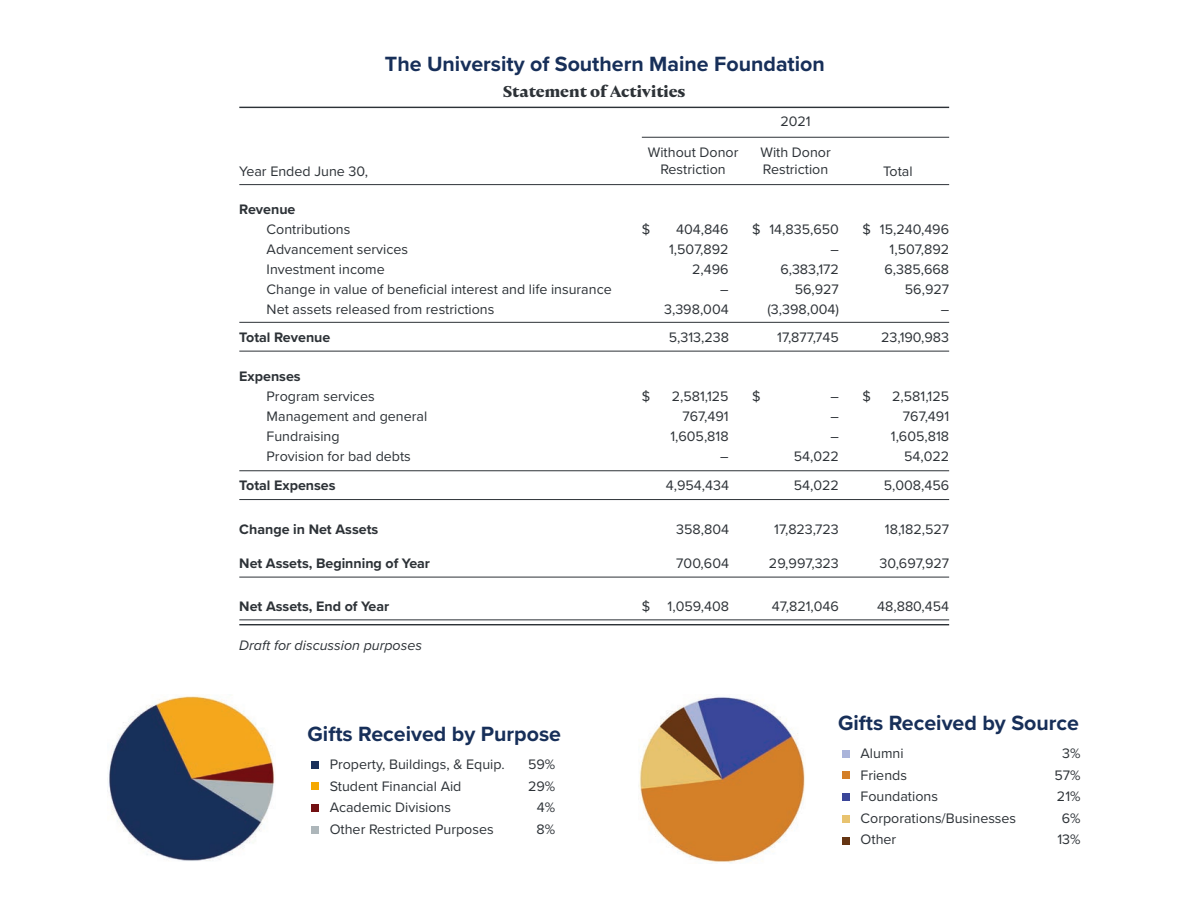
<style>
.page{position:relative;width:1188px;height:918px;background:#fff}
.page>*{position:absolute;margin:0;border:0;box-sizing:border-box;transform-origin:0 0}
.t1{font:700 21.3px "Proxima Nova";color:#172f59}
.t2{font:700 15.6px "Nocturne Serif";color:#2d3237}
.t3{font:14.25px/17.1px "Proxima Nova";color:#2d3237;text-align:center}
.t4{font:700 14.25px "Proxima Nova";color:#2d3237}
.t5{font:italic 14.25px "Proxima Nova";color:#2d3237}
</style>
<div class="page">
<hr style="left:239px;top:107px;width:710px;height:1px;background:#2d3237">
<hr style="left:239px;top:184px;width:710px;height:1px;background:#2d3237">
<hr style="left:239px;top:322px;width:710px;height:1px;background:#2d3237">
<hr style="left:239px;top:470px;width:710px;height:1px;background:#2d3237">
<hr style="left:239px;top:351px;width:710px;height:1px;background:#2d3237">
<hr style="left:239px;top:499px;width:710px;height:1px;background:#2d3237">
<hr style="left:239px;top:577px;width:710px;height:1px;background:#2d3237">
<hr style="left:239px;top:620px;width:710px;height:1px;background:#2d3237">
<hr style="left:239px;top:624px;width:710px;height:1px;background:#2d3237">
<hr style="left:642px;top:137px;width:307px;height:1px;background:#2d3237">
<img style="left:107px;top:696px;width:168px;height:165px">
<div style="left:312px;top:761px;width:7px;height:7px;background:#19305a"></div>
<div style="left:312px;top:783px;width:7px;height:7px;background:#f5a800"></div>
<div style="left:312px;top:805px;width:7px;height:7px;background:#731012"></div>
<div style="left:312px;top:826px;width:7px;height:8px;background:#adb6ba"></div>
<div style="left:842px;top:750px;width:8px;height:7px;background:#aab4da"></div>
<div style="left:842px;top:772px;width:8px;height:7px;background:#d37f28"></div>
<div style="left:842px;top:794px;width:8px;height:7px;background:#3b4699"></div>
<div style="left:842px;top:815px;width:8px;height:8px;background:#e8c36f"></div>
<div style="left:842px;top:837px;width:8px;height:7px;background:#653513"></div>
<img style="left:639px;top:697px;width:166px;height:166px">
<h2 class="t1" style="left:385px;top:48px;width:442px">The University of Southern Maine Foundation</h2>
<h2 class="t2" style="left:503px;top:82px;width:184px">Statement of Activities</h2>
<h4 class="t3" style="left:239px;top:162px;width:130px">Year Ended June 30,</h4>
<h4 class="t4" style="left:239px;top:199px;width:58px">Revenue</h4>
<h4 class="t3" style="left:267px;top:220px;width:85px">Contributions</h4>
<h4 class="t3" style="left:267px;top:240px;width:143px">Advancement services</h4>
<h4 class="t3" style="left:267px;top:260px;width:120px">Investment income</h4>
<h4 class="t3" style="left:267px;top:280px;width:347px">Change in value of beneficial interest and life insurance</h4>
<h4 class="t3" style="left:267px;top:300px;width:229px">Net assets released from restrictions</h4>
<h4 class="t4" style="left:239px;top:326px;width:93px">Total Revenue</h4>
<h4 class="t4" style="left:239px;top:366px;width:63px">Expenses</h4>
<h4 class="t3" style="left:267px;top:387px;width:110px">Program services</h4>
<h4 class="t3" style="left:267px;top:407px;width:162px">Management and general</h4>
<h4 class="t3" style="left:267px;top:427px;width:75px">Fundraising</h4>
<h4 class="t3" style="left:267px;top:447px;width:146px">Provision for bad debts</h4>
<h4 class="t4" style="left:239px;top:475px;width:98px">Total Expenses</h4>
<h4 class="t4" style="left:239px;top:518px;width:140px">Change in Net Assets</h4>
<h4 class="t4" style="left:239px;top:553px;width:192px">Net Assets, Beginning of Year</h4>
<h4 class="t4" style="left:239px;top:596px;width:152px">Net Assets, End of Year</h4>
<h4 class="t5" style="left:239px;top:634px;width:184px">Draft for discussion purposes</h4>
<h2 class="t1" style="left:308px;top:718px;width:255px">Gifts Received by Purpose</h2>
<h4 class="t3" style="left:330px;top:755px;width:177px">Property, Buildings, &amp; Equip.</h4>
<h4 class="t3" style="left:330px;top:777px;width:133px">Student Financial Aid</h4>
<h4 class="t3" style="left:330px;top:798px;width:123px">Academic Divisions</h4>
<h4 class="t3" style="left:330px;top:820px;width:166px">Other Restricted Purposes</h4>
<h4 class="t3" style="left:528px;top:755px;width:29px">59%</h4>
<h4 class="t3" style="left:528px;top:777px;width:29px">29%</h4>
<h4 class="t3" style="left:537px;top:798px;width:20px">4%</h4>
<h4 class="t3" style="left:537px;top:820px;width:20px">8%</h4>
<h4 class="t3" style="left:780px;top:112px;width:32px">2021</h4>
<h4 class="t3" style="left:648px;top:143px;width:92px">Without Donor<br>Restriction</h4>
<h4 class="t3" style="left:760px;top:143px;width:72px;text-align:left">With Donor<br>Restriction</h4>
<h4 class="t3" style="left:883px;top:162px;width:31px">Total</h4>
<h4 class="t3" style="left:642px;top:220px;width:10px">$</h4>
<h4 class="t3" style="left:676px;top:220px;width:54px">404,846</h4>
<h4 class="t3" style="left:669px;top:240px;width:61px">1,507,892</h4>
<h4 class="t3" style="left:692px;top:260px;width:38px">2,496</h4>
<h4 class="t3" style="left:720px;top:280px;width:10px">–</h4>
<h4 class="t3" style="left:664px;top:300px;width:66px">3,398,004</h4>
<h4 class="t3" style="left:752px;top:220px;width:10px">$</h4>
<h4 class="t3" style="left:769px;top:220px;width:71px">14,835,650</h4>
<h4 class="t3" style="left:830px;top:240px;width:10px">–</h4>
<h4 class="t3" style="left:780px;top:260px;width:60px">6,383,172</h4>
<h4 class="t3" style="left:795px;top:280px;width:46px">56,927</h4>
<h4 class="t3" style="left:767px;top:300px;width:73px">(3,398,004)</h4>
<h4 class="t3" style="left:862px;top:220px;width:10px">$</h4>
<h4 class="t3" style="left:880px;top:220px;width:71px">15,240,496</h4>
<h4 class="t3" style="left:890px;top:240px;width:61px">1,507,892</h4>
<h4 class="t3" style="left:884px;top:260px;width:66px">6,385,668</h4>
<h4 class="t3" style="left:905px;top:280px;width:46px">56,927</h4>
<h4 class="t3" style="left:941px;top:300px;width:10px">–</h4>
<h4 class="t3" style="left:669px;top:328px;width:62px">5,313,238</h4>
<h4 class="t3" style="left:777px;top:328px;width:63px">17,877,745</h4>
<h4 class="t3" style="left:881px;top:328px;width:69px">23,190,983</h4>
<h4 class="t3" style="left:642px;top:387px;width:10px">$</h4>
<h4 class="t3" style="left:672px;top:387px;width:58px">2,581,125</h4>
<h4 class="t3" style="left:682px;top:407px;width:48px">767,491</h4>
<h4 class="t3" style="left:670px;top:427px;width:60px">1,605,818</h4>
<h4 class="t3" style="left:720px;top:447px;width:10px">–</h4>
<h4 class="t3" style="left:752px;top:387px;width:10px">$</h4>
<h4 class="t3" style="left:830px;top:387px;width:10px">–</h4>
<h4 class="t3" style="left:830px;top:407px;width:10px">–</h4>
<h4 class="t3" style="left:830px;top:427px;width:10px">–</h4>
<h4 class="t3" style="left:794px;top:447px;width:47px">54,022</h4>
<h4 class="t3" style="left:862px;top:387px;width:10px">$</h4>
<h4 class="t3" style="left:892px;top:387px;width:58px">2,581,125</h4>
<h4 class="t3" style="left:903px;top:407px;width:48px">767,491</h4>
<h4 class="t3" style="left:891px;top:427px;width:60px">1,605,818</h4>
<h4 class="t3" style="left:904px;top:447px;width:47px">54,022</h4>
<h4 class="t3" style="left:666px;top:476px;width:65px">4,954,434</h4>
<h4 class="t3" style="left:676px;top:520px;width:54px">358,804</h4>
<h4 class="t3" style="left:794px;top:476px;width:47px">54,022</h4>
<h4 class="t3" style="left:774px;top:520px;width:66px">17,823,723</h4>
<h4 class="t3" style="left:884px;top:476px;width:67px">5,008,456</h4>
<h4 class="t3" style="left:885px;top:520px;width:66px">18,182,527</h4>
<h4 class="t3" style="left:676px;top:554px;width:54px">700,604</h4>
<h4 class="t3" style="left:769px;top:554px;width:71px">29,997,323</h4>
<h4 class="t3" style="left:879px;top:554px;width:71px">30,697,927</h4>
<h4 class="t3" style="left:642px;top:597px;width:10px">$</h4>
<h4 class="t3" style="left:668px;top:597px;width:63px">1,059,408</h4>
<h4 class="t3" style="left:772px;top:597px;width:69px">47,821,046</h4>
<h4 class="t3" style="left:877px;top:597px;width:73px">48,880,454</h4>
<h2 class="t1" style="left:838px;top:708px;width:242px">Gifts Received by Source</h2>
<h4 class="t3" style="left:861px;top:745px;width:45px">Alumni</h4>
<h4 class="t3" style="left:861px;top:766px;width:48px">Friends</h4>
<h4 class="t3" style="left:861px;top:787px;width:79px">Foundations</h4>
<h4 class="t3" style="left:861px;top:809px;width:157px">Corporations/Businesses</h4>
<h4 class="t3" style="left:861px;top:830px;width:37px">Other</h4>
<h4 class="t3" style="left:1062px;top:745px;width:20px">3%</h4>
<h4 class="t3" style="left:1054px;top:766px;width:28px">57%</h4>
<h4 class="t3" style="left:1057px;top:787px;width:25px">21%</h4>
<h4 class="t3" style="left:1062px;top:809px;width:20px">6%</h4>
<h4 class="t3" style="left:1057px;top:830px;width:25px">13%</h4>
</div>
